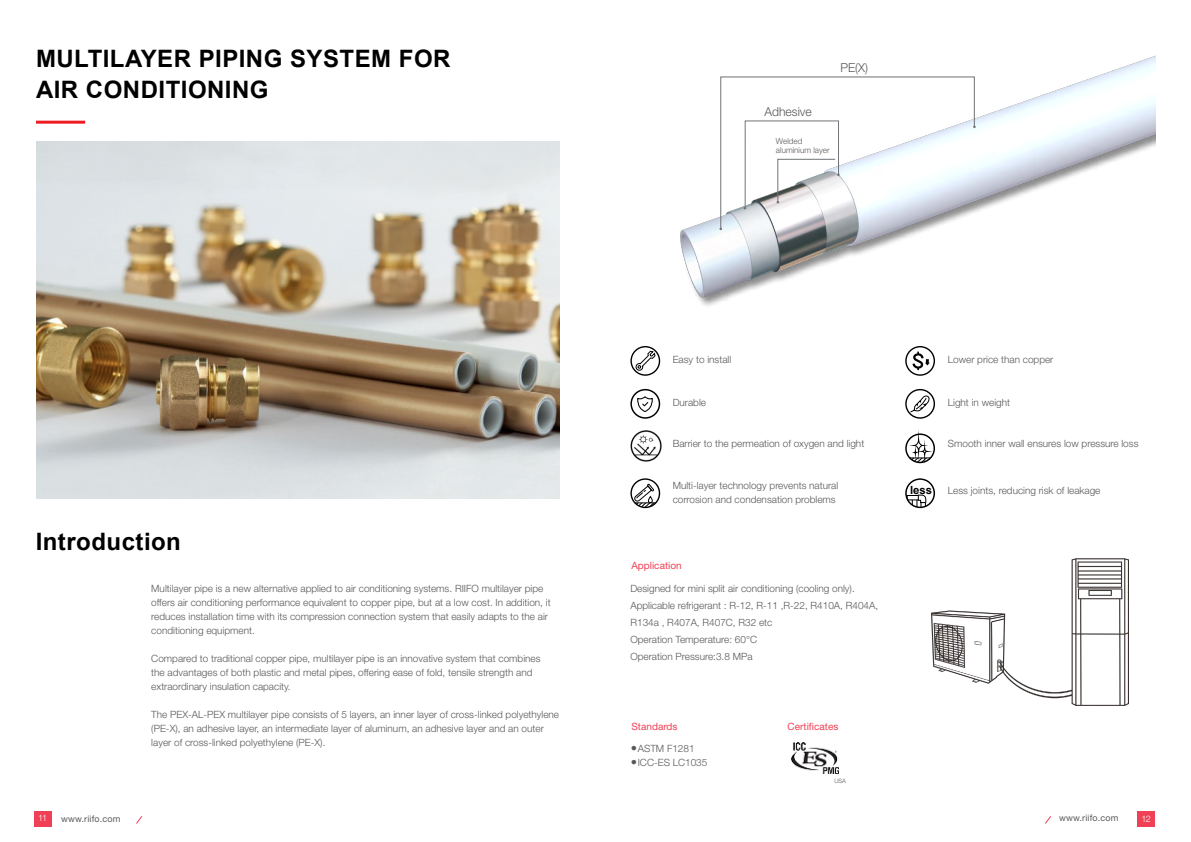
<style>
.page{position:relative;width:1191px;height:842px;background:#fff}
.page>*{position:absolute;margin:0;border:0;box-sizing:border-box;transform-origin:0 0}
.t1{font:700 24px/31px "Arial";letter-spacing:.02em;color:#000}
.t2{font:300 12.3px "Helvetica Neue";color:#58585b}
.t3{font:700 11.3px "Arial";color:#000}
.t4{font:300 10px/14px "Helvetica Neue";color:#58585b}
.t5{font:10px "Helvetica Neue";color:#ef4055}
.t6{font:9px "Helvetica Neue";letter-spacing:.02em;color:#58585b}
.t7{font:300 9px "Helvetica Neue";color:#fff}
.t8{font:300 8.2px/9.5px "Helvetica Neue";color:#58585b}
.t9{font:300 6px "Helvetica Neue";color:#58585b}
</style>
<div class="page">
<svg style="left:136px;top:816px;width:7px;height:8px"></svg>
<div style="left:34px;top:811px;width:17px;height:16px;background:#ef4055"></div>
<svg style="left:1045px;top:816px;width:6px;height:8px"></svg>
<div style="left:1137px;top:811px;width:17px;height:16px;background:#ef4055"></div>
<img style="left:36px;top:141px;width:523px;height:357px">
<img style="left:932px;top:559px;width:196px;height:146px">
<img style="left:791px;top:742px;width:47px;height:32px">
<div style="left:630px;top:346px;width:30px;height:30px;border:1px solid #000;border-radius:50%"></div>
<svg style="left:634px;top:350px;width:22px;height:22px"></svg>
<svg style="left:637px;top:396px;width:16px;height:16px"></svg>
<div style="left:630px;top:389px;width:30px;height:30px;border:1px solid #000;border-radius:50%"></div>
<div style="left:630px;top:478px;width:30px;height:30px;border:1px solid #000;border-radius:50%"></div>
<svg style="left:633px;top:484px;width:23px;height:23px"></svg>
<img style="left:630px;top:430px;width:32px;height:32px">
<div style="left:905px;top:389px;width:30px;height:30px;border:1px solid #000;border-radius:50%"></div>
<svg style="left:909px;top:395px;width:20px;height:18px"></svg>
<svg style="left:912px;top:352px;width:17px;height:18px"></svg>
<div style="left:905px;top:346px;width:30px;height:30px;border:1px solid #000;border-radius:50%"></div>
<div style="left:905px;top:433px;width:30px;height:30px;border:1px solid #000;border-radius:50%"></div>
<div style="left:913px;top:439px;width:10px;height:13px;border:1px solid #000;border-radius:50%"></div>
<svg style="left:909px;top:447px;width:21px;height:15px"></svg>
<div style="left:911px;top:495px;width:6px;height:12px;border:1px solid #000"></div>
<svg style="left:917px;top:494px;width:9px;height:12px"></svg>
<div style="left:907px;top:495px;width:11px;height:5px;background:#fff"></div>
<div style="left:906px;top:495px;width:12px;height:5px;border:1px solid #000"></div>
<div style="left:905px;top:478px;width:30px;height:30px;border:1px solid #000;border-radius:50%"></div>
<img style="left:680px;top:56px;width:475px;height:250px">
<svg style="left:719px;top:77px;width:256px;height:153px"></svg>
<hr style="left:36px;top:121px;width:49px;height:3px;background:#ed1c23">
<h1 class="t1" style="left:36px;top:43px;width:416px">MULTILAYER PIPING SYSTEM FOR<br>AIR CONDITIONING</h1>
<p class="t2" style="left:840px;top:60px;width:29px">PE(X)</p>
<p class="t2" style="left:764px;top:104px;width:49px">Adhesive</p>
<p class="t8" style="left:776px;top:136px;width:55px">Welded aluminium layer</p>
<h1 class="t1" style="left:36px;top:526px;width:147px">Introduction</h1>
<p class="t4" style="left:151px;top:581px;width:401px">Multilayer pipe is a new alternative applied to air conditioning systems. RIIFO multilayer pipe offers air conditioning performance equivalent to copper pipe, but at a low cost. In addition, it reduces installation time with its compression connection system that easily adapts to the air conditioning equipment.</p>
<p class="t4" style="left:151px;top:651px;width:391px">Compared to traditional copper pipe, multilayer pipe is an innovative system that combines the advantages of both plastic and metal pipes, offering ease of fold, tensile strength and extraordinary insulation capacity.</p>
<p class="t4" style="left:151px;top:707px;width:409px">The PEX-AL-PEX multilayer pipe consists of 5 layers, an inner layer of cross-linked polyethylene (PE-X), an adhesive layer, an intermediate layer of aluminum, an adhesive layer and an outer layer of cross-linked polyethylene (PE-X).</p>
<p class="t4" style="left:672px;top:352px;width:60px">Easy to install</p>
<p class="t4" style="left:672px;top:395px;width:35px">Durable</p>
<p class="t4" style="left:672px;top:436px;width:193px">Barrier to the permeation of oxygen and light</p>
<p class="t4" style="left:672px;top:478px;width:167px">Multi-layer technology prevents natural corrosion and condensation problems</p>
<p class="t5" style="left:631px;top:559px;width:52px">Application</p>
<p class="t4" style="left:630px;top:579px;width:249px;line-height:17px">Designed for mini split air conditioning (cooling only).<br>Applicable refrigerant : R-12, R-11 ,R-22, R410A, R404A, R134a , R407A, R407C, R32 etc<br>Operation Temperature: 60°C<br>Operation Pressure:3.8 MPa</p>
<p class="t5" style="left:631px;top:720px;width:47px">Standards</p>
<p class="t4" style="left:631px;top:741px;width:65px"><sup>●</sup> ASTM F1281</p>
<p class="t4" style="left:631px;top:755px;width:77px"><sup>●</sup> ICC-ES LC1035</p>
<p class="t5" style="left:787px;top:720px;width:52px">Certificates</p>
<p class="t9" style="left:834px;top:777px;width:13px">USA</p>
<p class="t4" style="left:947px;top:352px;width:107px">Lower price than copper</p>
<p class="t4" style="left:947px;top:395px;width:64px">Light in weight</p>
<p class="t4" style="left:947px;top:436px;width:192px">Smooth inner wall ensures low pressure loss</p>
<p class="t3" style="left:910px;top:482px;width:23px">less</p>
<p class="t4" style="left:947px;top:483px;width:154px">Less joints, reducing risk of leakage</p>
<p class="t7" style="left:38px;top:813px;width:10px">11</p>
<p class="t6" style="left:61px;top:813px;width:61px">www.riifo.com</p>
<p class="t6" style="left:1059px;top:812px;width:61px">www.riifo.com</p>
<p class="t7" style="left:1141px;top:813px;width:11px">12</p>
</div>
